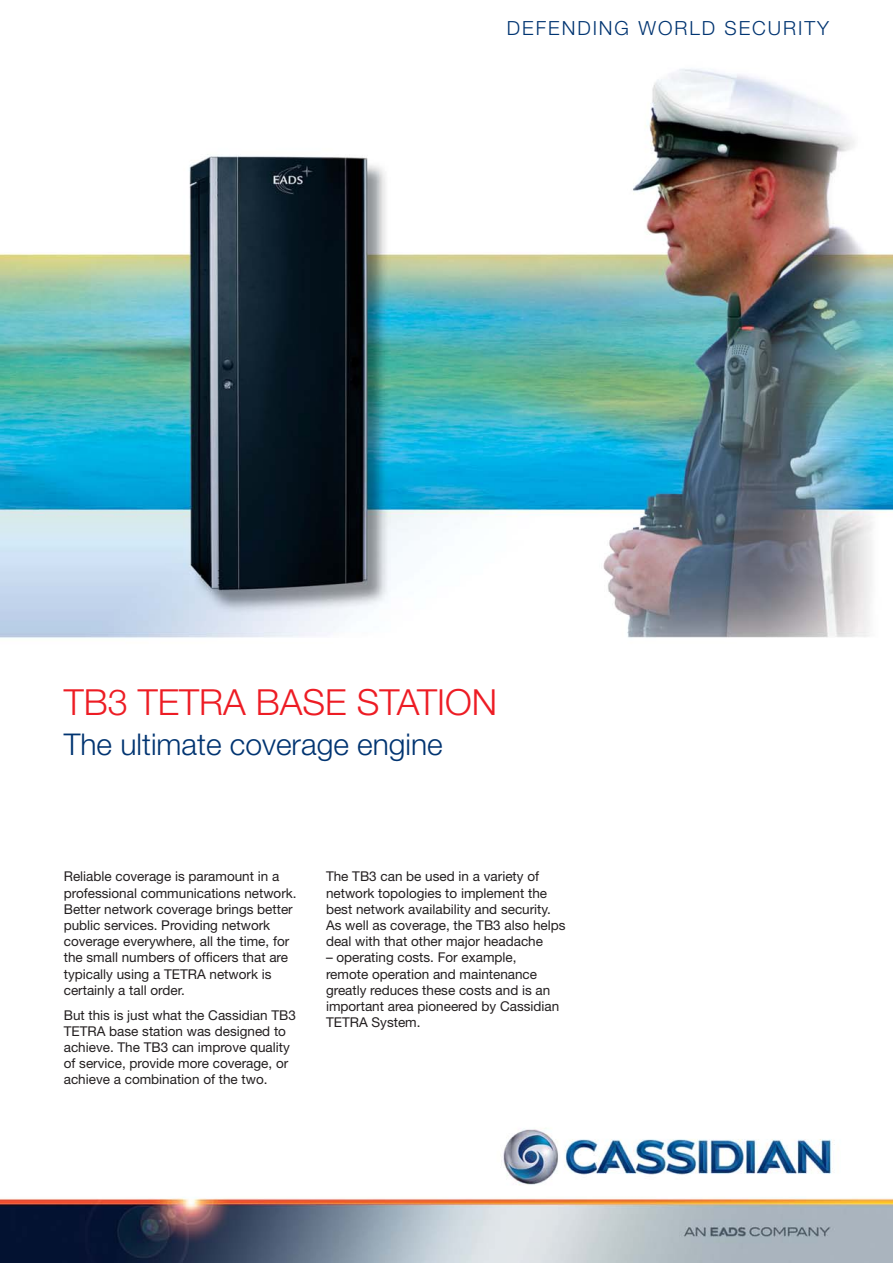
<style>
.page{position:relative;width:893px;height:1263px;background:#fff}
.page>*{position:absolute;margin:0;border:0;box-sizing:border-box;transform-origin:0 0}
.t1{font:300 36px "Helvetica Neue";color:#ed1c24}
.t2{font:300 30px "Helvetica Neue";color:#003471}
.t3{font:300 19.5px "Helvetica Neue";letter-spacing:.1em;color:#003471}
.t4{font:13.5px/16.2px "Helvetica Neue";color:#231f20}
</style>
<div class="page">
<img style="left:0;top:69px;width:893px;height:1194px">
<p class="t3" style="left:507px;top:21px;width:324px">DEFENDING WORLD SECURITY</p>
<p class="t1" style="left:64px;top:689px;width:435px">TB3 TETRA BASE STATION</p>
<p class="t2" style="left:64px;top:733px;width:381px">The ultimate coverage engine</p>
<p class="t4" style="left:64px;top:870px;width:234px">Reliable coverage is paramount in a professional communications network.<br>Better network coverage brings better public services. Providing network coverage everywhere, all the time, for the small numbers of officers that are typically using a TETRA network is certainly a tall order.</p>
<p class="t4" style="left:64px;top:1008px;width:234px">But this is just what the Cassidian TB3<br>TETRA base station was designed to achieve. The TB3 can improve quality of service, provide more coverage, or achieve a combination of the two.</p>
<p class="t4" style="left:326px;top:870px;width:241px">The TB3 can be used in a variety of network topologies to implement the best network availability and security.<br>As well as coverage, the TB3 also helps deal with that other major headache</p>
<p class="t4" style="left:326px;top:951px;width:235px">– operating costs. For example, remote operation and maintenance greatly reduces these costs and is an important area pioneered by Cassidian<br>TETRA System.</p>
</div>
